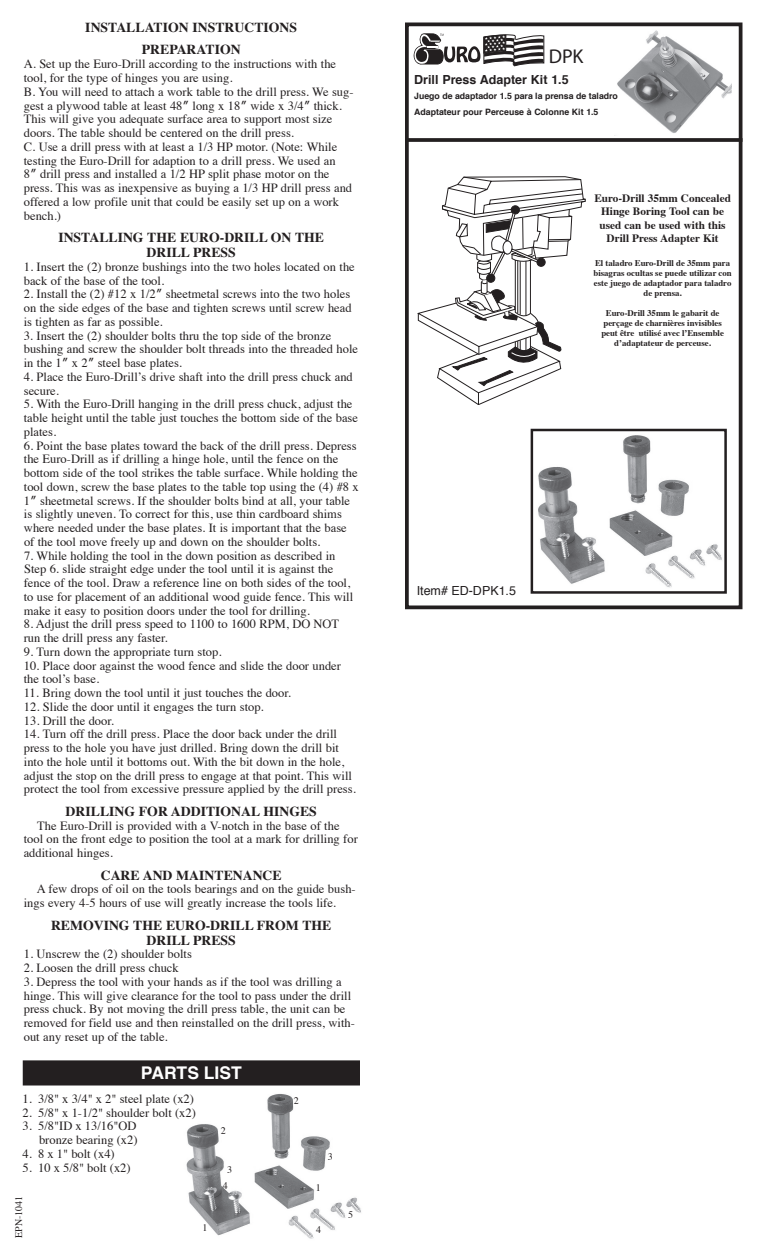
<style>
.page{position:relative;width:765px;height:1260px;background:#fff}
.page>*{position:absolute;margin:0;border:0;box-sizing:border-box;transform-origin:0 0}
.t1{font:20px "Hobo";color:#231f20}
.t2{font:700 17.5px "Helvetica";color:#fff}
.t3{font:700 13.75px/15px "Times";color:#231f20;text-align:center}
.t4{font:12.5px/13.8px "Times";color:#231f20}
.t5{font:700 12.5px "Helvetica";color:#231f20}
.t6{font:12.5px "Helvetica";color:#231f20}
.t7{font:700 11.25px/13.5px "Times";color:#231f20;text-align:center}
.t8{font:10px/16.8px "Times";color:#231f20;text-align:center}
.t9{font:700 8.75px/10px "Times";color:#231f20;text-align:center}
.t10{font:700 8.75px/15.5px "Helvetica";color:#231f20}
.s1{font-family:"Helvetica"}
</style>
<div class="page">
<div style="left:405px;top:22px;width:338px;height:587px;border:4px solid #231f20"></div>
<img style="left:617px;top:30px;width:114px;height:103px">
<svg style="left:414px;top:33px;width:131px;height:34px"></svg>
<svg style="left:418px;top:176px;width:168px;height:229px"></svg>
<img style="left:538px;top:435px;width:184px;height:153px">
<div style="left:531px;top:429px;width:196px;height:165px;border:2px solid #231f20"></div>
<svg style="left:405px;top:138px;width:337px;height:4px"></svg>
<img style="left:186px;top:1094px;width:175px;height:145px">
<div style="left:25px;top:1062px;width:333px;height:22px;background:#231f20"></div>
<div style="left:23px;top:1060px;width:337px;height:26px;border:4px solid #231f20"></div>
<p class="t3" style="left:85px;top:15px;width:213px;line-height:22.5px">INSTALLATION INSTRUCTIONS<br>PREPARATION</p>
<p class="t4" style="left:24px;top:56px;width:331px">A. Set up the Euro-Drill according to the instructions with the tool, for the type of hinges you are using.<br>B. You will need to attach a work table to the drill press. We sug&shy;gest a plywood table at least 48<span class="s1">″</span> long x 18<span class="s1">″</span> wide x 3/4<span class="s1">″</span> thick.<br>This will give you adequate surface area to support most size doors. The table should be centered on the drill press.<br>C. Use a drill press with at least a 1/3 HP motor. (Note: While testing the Euro-Drill for adaption to a drill press. We used an<br>8<span class="s1">″</span> drill press and installed a 1/2 HP split phase motor on the press. This was as inexpensive as buying a 1/3 HP drill press and offered a low profile unit that could be easily set up on a work bench.)</p>
<p class="t3" style="left:58px;top:228px;width:267px">INSTALLING THE EURO-DRILL ON THE<br>DRILL PRESS</p>
<p class="t4" style="left:24px;top:259px;width:333px">1. Insert the (2) bronze bushings into the two holes located on the back of the base of the tool.</p>
<p class="t4" style="left:24px;top:286px;width:329px;text-align:justify">2. Install the (2) #12 x 1/2<span class="s1">″</span> sheetmetal screws into the two holes on the side edges of the base and tighten screws until screw head is tighten as far as possible.</p>
<p class="t4" style="left:24px;top:327px;width:336px">3. Insert the (2) shoulder bolts thru the top side of the bronze bushing and screw the shoulder bolt threads into the threaded hole in the 1<span class="s1">″</span> x 2<span class="s1">″</span> steel base plates.</p>
<p class="t4" style="left:24px;top:369px;width:331px">4. Place the Euro-Drill’s drive shaft into the drill press chuck and secure.</p>
<p class="t4" style="left:24px;top:396px;width:336px">5. With the Euro-Drill hanging in the drill press chuck, adjust the table height until the table just touches the bottom side of the base plates.</p>
<p class="t4" style="left:24px;top:437px;width:337px">6. Point the base plates toward the back of the drill press. Depress the Euro-Drill as if drilling a hinge hole, until the fence on the bottom side of the tool strikes the table surface. While holding the tool down, screw the base plates to the table top using the (4) #8 x 1<span class="s1">″</span> sheetmetal screws. If the shoulder bolts bind at all, your table is slightly uneven. To correct for this, use thin cardboard shims where needed under the base plates. It is important that the base of the tool move freely up and down on the shoulder bolts.</p>
<p class="t4" style="left:24px;top:547px;width:331px">7. While holding the tool in the down position as described in Step 6. slide straight edge under the tool until it is against the fence of the tool. Draw a reference line on both sides of the tool, to use for placement of an additional wood guide fence. This will make it easy to position doors under the tool for drilling.</p>
<p class="t4" style="left:24px;top:616px;width:317px">8. Adjust the drill press speed to 1100 to 1600 RPM, DO NOT run the drill press any faster.</p>
<p class="t4" style="left:24px;top:644px;width:199px">9. Turn down the appropriate turn stop.</p>
<p class="t4" style="left:24px;top:657px;width:319px">10. Place door against the wood fence and slide the door under the tool’s base.</p>
<p class="t4" style="left:24px;top:685px;width:269px">11. Bring down the tool until it just touches the door.</p>
<p class="t4" style="left:24px;top:699px;width:241px">12. Slide the door until it engages the turn stop.</p>
<p class="t4" style="left:24px;top:712px;width:92px">13. Drill the door.</p>
<p class="t4" style="left:24px;top:726px;width:333px">14. Turn off the drill press. Place the door back under the drill press to the hole you have just drilled. Bring down the drill bit into the hole until it bottoms out. With the bit down in the hole, adjust the stop on the drill press to engage at that point. This will protect the tool from excessive pressure applied by the drill press.</p>
<p class="t3" style="left:66px;top:802px;width:253px">DRILLING FOR ADDITIONAL HINGES</p>
<p class="t4" style="left:24px;top:817px;width:336px;text-indent:13px">The Euro-Drill is provided with a V-notch in the base of the tool on the front edge to position the tool at a mark for drilling for additional hinges.</p>
<p class="t3" style="left:101px;top:866px;width:182px">CARE AND MAINTENANCE</p>
<p class="t4" style="left:24px;top:881px;width:334px;text-indent:13px">A few drops of oil on the tools bearings and on the guide bush&shy;ings every 4-5 hours of use will greatly increase the tools life.</p>
<p class="t3" style="left:51px;top:916px;width:282px">REMOVING THE EURO-DRILL FROM THE<br>DRILL PRESS</p>
<p class="t4" style="left:24px;top:946px;width:170px">1. Unscrew the (2) shoulder bolts</p>
<p class="t4" style="left:24px;top:960px;width:156px">2. Loosen the drill press chuck</p>
<p class="t4" style="left:24px;top:974px;width:333px">3. Depress the tool with your hands as if the tool was drilling a hinge. This will give clearance for the tool to pass under the drill press chuck. By not moving the drill press table, the unit can be removed for field use and then reinstalled on the drill press, with&shy;out any reset up of the table.</p>
<h2 class="t2" style="left:141px;top:1059px;width:102px">PARTS LIST</h2>
<p class="t4" style="left:22px;top:1091px;width:173px">1. 3/8" x 3/4" x 2" steel plate (x2)</p>
<p class="t4" style="left:22px;top:1104px;width:175px">2. 5/8" x 1-1/2" shoulder bolt (x2)</p>
<p class="t4" style="left:22px;top:1118px;width:117px;text-align:right">3. 5/8"ID x 13/16"OD bronze bearing (x2)</p>
<p class="t4" style="left:22px;top:1146px;width:94px">4. 8 x 1" bolt (x4)</p>
<p class="t4" style="left:22px;top:1159px;width:110px">5. 10 x 5/8" bolt (x2)</p>
<p class="t8" style="left:221px;top:1122px;width:6px">2</p>
<p class="t8" style="left:223px;top:1160px;width:11px">3<br>4</p>
<p class="t8" style="left:10px;top:1238px;width:44px;rotate:-90deg">EPN-1041</p>
<p class="t8" style="left:202px;top:1219px;width:6px">1</p>
<p class="t8" style="left:294px;top:1091px;width:6px">2</p>
<p class="t8" style="left:328px;top:1147px;width:6px">3</p>
<p class="t8" style="left:316px;top:1179px;width:6px">1</p>
<p class="t8" style="left:316px;top:1221px;width:6px">4</p>
<p class="t8" style="left:348px;top:1205px;width:6px">5</p>
<h1 class="t1" style="left:549px;top:46px;width:36px">DPK</h1>
<p class="t5" style="left:414px;top:69px;width:156px">Drill Press Adapter Kit 1.5</p>
<p class="t10" style="left:414px;top:88px;width:205px">Juego de adaptador 1.5 para la prensa de taladro<br>Adaptateur pour Perceuse à Colonne Kit 1.5</p>
<p class="t7" style="left:594px;top:190px;width:138px">Euro-Drill 35mm Concealed<br>Hinge Boring Tool can be used can be used with this<br>Drill Press Adapter Kit</p>
<p class="t9" style="left:594px;top:257px;width:140px">El taladro Euro-Drill de 35mm para bisagras ocultas se puede utilizar con este juego de adaptador para taladro de prensa.</p>
<p class="t9" style="left:601px;top:307px;width:124px">Euro-Drill 35mm le gabarit de perçage de charnières invisibles peut être utilisé avec l’Ensemble d’adaptateur de perceuse.</p>
<p class="t6" style="left:417px;top:581px;width:101px">Item# ED-DPK1.5</p>
</div>
